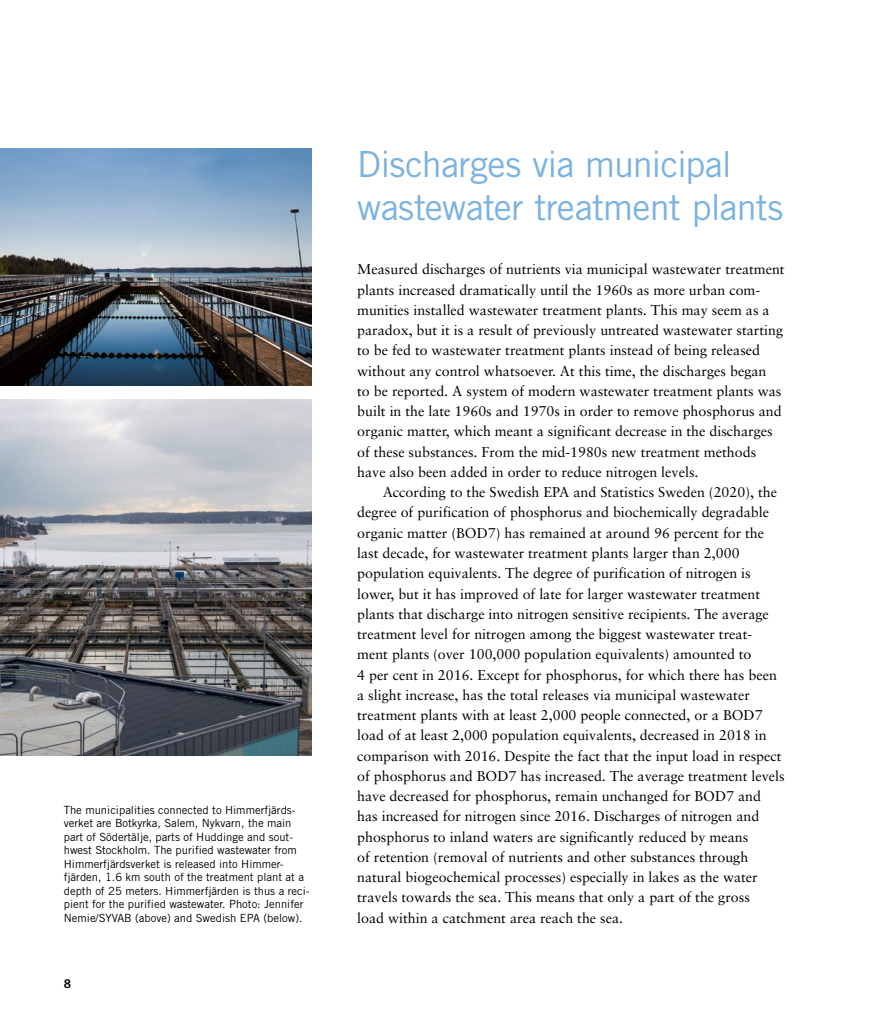
<style>
.page{position:relative;width:893px;height:1021px;background:#fff}
.page>*{position:absolute;margin:0;border:0;box-sizing:border-box;transform-origin:0 0}
.Rubrik{font:36px/43.2px "Trade Gothic LT";letter-spacing:-.025em;color:#7ab2e1}
.Brödtext_Indrag{font:14.25px/20.2px "Sabon LT";color:#000}
.Brödtext{font:14.25px/20.2px "Sabon LT";color:#000}
.t1{font:12px "Trade Gothic LT Bold Two";color:#000}
.t2{font:11.25px/13.5px "Trade Gothic LT";color:#000}
</style>
<div class="page">
<img style="left:0;top:399px;width:312px;height:356px">
<img style="left:0;top:149px;width:312px;height:237px">
<p class="t2" style="left:64px;top:803px;width:247px">The municipalities connected to Himmerfjärds&shy;verket are Botkyrka, Salem, Nykvarn, the main part of Södertälje, parts of Huddinge and sout&shy;hwest Stockholm. The purified wastewater from Himmerfjärdsverket is released into Himmer&shy;fjärden, 1.6 km south of the treatment plant at a depth of 25 meters. Himmerfjärden is thus a reci&shy;pient for the purified wastewater. Photo: Jennifer Nemie/SYVAB (above) and Swedish EPA (below).</p>
<p class="t1" style="left:64px;top:976px;width:9px">8</p>
<h1 class="Rubrik" style="left:357px;top:142px;width:428px">Discharges via municipal wastewater treatment plants</h1>
<p class="Brödtext" style="left:357px;top:259px;width:429px">Measured discharges of nutrients via municipal wastewater treatment plants increased dramatically until the 1960s as more urban com&shy;munities installed wastewater treatment plants. This may seem as a paradox, but it is a result of previously untreated wastewater starting to be fed to wastewater treatment plants instead of being released without any control whatsoever. At this time, the discharges began<br>to be reported. A system of modern wastewater treatment plants was built in the late 1960s and 1970s in order to remove phosphorus and organic matter, which meant a significant decrease in the discharges of these substances. From the mid-1980s new treatment methods have also been added in order to reduce nitrogen levels.</p>
<p class="Brödtext_Indrag" style="left:357px;top:482px;width:429px;text-indent:26px">According to the Swedish EPA and Statistics Sweden (2020), the degree of purification of phosphorus and biochemically degradable organic matter (BOD7) has remained at around 96 percent for the last decade, for wastewater treatment plants larger than 2,000 population equivalents. The degree of purification of nitrogen is lower, but it has improved of late for larger wastewater treatment plants that discharge into nitrogen sensitive recipients. The average treatment level for nitrogen among the biggest wastewater treat&shy;ment plants (over 100,000 population equivalents) amounted to<br>4 per cent in 2016. Except for phosphorus, for which there has been a slight increase, has the total releases via municipal wastewater treatment plants with at least 2,000 people connected, or a BOD7 load of at least 2,000 population equivalents, decreased in 2018 in comparison with 2016. Despite the fact that the input load in respect of phosphorus and BOD7 has increased. The average treatment levels have decreased for phosphorus, remain unchanged for BOD7 and has increased for nitrogen since 2016. Discharges of nitrogen and phosphorus to inland waters are significantly reduced by means<br>of retention (removal of nutrients and other substances through natural biogeochemical processes) especially in lakes as the water travels towards the sea. This means that only a part of the gross<br>load within a catchment area reach the sea.</p>
</div>
